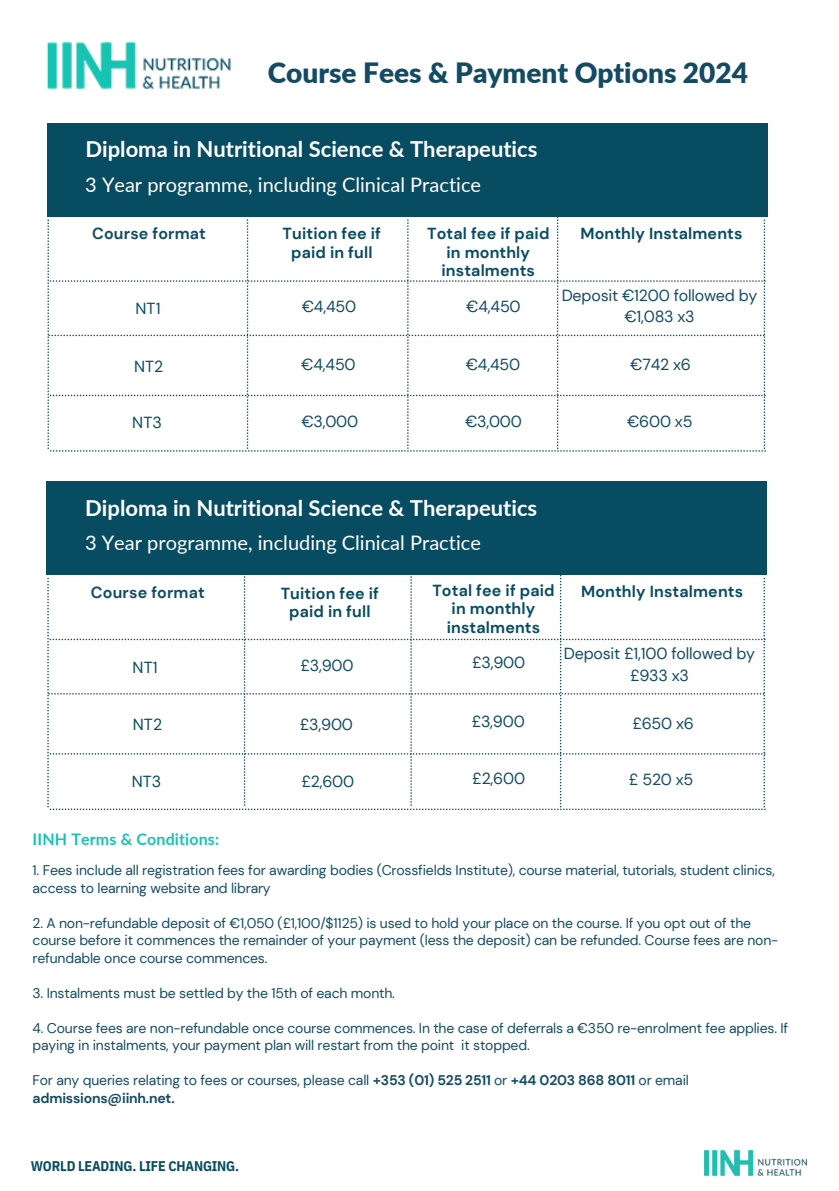
<style>
.page{position:relative;width:839px;height:1191px;background:#fff}
.page>*{position:absolute;margin:0;border:0;box-sizing:border-box;transform-origin:0 0}
.t1{font:900 28px "Lato";color:#144b62}
.t2{font:700 22px "Lato";color:#fff}
.t3{font:20px "Lato";color:#fff}
.t4{font:16px/21.4px "DM Sans";letter-spacing:-.015em;color:#144b62;text-align:center}
.t5{font:700 16px/18.6px "DM Sans";letter-spacing:.01em;color:#084c61;text-align:center}
.t6{font:700 16px "DM Sans";letter-spacing:.01em;color:#144b62}
.t7{font:700 16px "Lato";letter-spacing:.01em;color:#17c3b2}
.t8{font:16px "DM Sans";letter-spacing:.01em;color:#084c61}
.t9{font:14px/17.6px "DM Sans";letter-spacing:-.015em;color:#144b62}
.t10{font:700 14px "IBM Plex Sans Cond";letter-spacing:-.015em;color:#084c61}
.s1{font-weight:700}
</style>
<div class="page">
<img style="left:46px;top:42px;width:185px;height:48px">
<div style="left:47px;top:123px;width:720px;height:93px;background:#084c61"></div>
<svg style="left:47px;top:216px;width:718px;height:236px"></svg>
<img style="left:704px;top:1150px;width:102px;height:26px">
<div style="left:47px;top:482px;width:720px;height:93px;background:#084c61"></div>
<svg style="left:47px;top:575px;width:718px;height:235px"></svg>
<h6 class="t1" style="left:268px;top:55px;width:481px">Course Fees &amp; Payment Options 2024</h6>
<h6 class="t2" style="left:85px;top:135px;width:453px">Diploma in Nutritional Science &amp; Therapeutics</h6>
<h6 class="t3" style="left:85px;top:172px;width:397px">3 Year programme, including Clinical Practice</h6>
<h5 class="t6" style="left:92px;top:223px;width:115px">Course format</h5>
<h5 class="t5" style="left:282px;top:224px;width:100px">Tuition fee if paid in full</h5>
<h6 class="t5" style="left:427px;top:224px;width:124px">Total fee if paid in monthly instalments</h6>
<h6 class="t8" style="left:135px;top:299px;width:27px">NT1</h6>
<h6 class="t5" style="left:580px;top:224px;width:164px">Monthly Instalments</h6>
<h6 class="t4" style="left:302px;top:295px;width:56px">€4,450</h6>
<h4 class="t4" style="left:466px;top:295px;width:56px">€4,450</h4>
<h6 class="t4" style="left:561px;top:285px;width:197px">Deposit €1200 followed by €1,083 x3</h6>
<h3 class="t8" style="left:134px;top:356px;width:31px">NT2</h3>
<h5 class="t8" style="left:132px;top:412px;width:31px">NT3</h5>
<h5 class="t4" style="left:301px;top:354px;width:56px">€4,450</h5>
<h5 class="t4" style="left:466px;top:354px;width:56px">€4,450</h5>
<h5 class="t4" style="left:630px;top:354px;width:62px">€742 x6</h5>
<h6 class="t4" style="left:301px;top:411px;width:58px">€3,000</h6>
<h4 class="t4" style="left:465px;top:411px;width:58px">€3,000</h4>
<h2 class="t4" style="left:627px;top:411px;width:67px">€600 x5</h2>
<h4 class="t2" style="left:85px;top:494px;width:453px">Diploma in Nutritional Science &amp; Therapeutics</h4>
<p class="t3" style="left:85px;top:531px;width:397px">3 Year programme, including Clinical Practice</p>
<h6 class="t6" style="left:91px;top:582px;width:115px">Course format</h6>
<h4 class="t5" style="left:281px;top:584px;width:100px">Tuition fee if paid in full</h4>
<h6 class="t5" style="left:432px;top:581px;width:124px">Total fee if paid in monthly instalments</h6>
<h6 class="t8" style="left:132px;top:657px;width:27px">NT1</h6>
<h6 class="t5" style="left:581px;top:583px;width:164px">Monthly Instalments</h6>
<h4 class="t4" style="left:300px;top:655px;width:55px">£3,900</h4>
<h6 class="t4" style="left:472px;top:652px;width:55px">£3,900</h6>
<h6 class="t4" style="left:564px;top:643px;width:193px">Deposit £1,100 followed by £933 x3</h6>
<p class="t8" style="left:133px;top:714px;width:31px">NT2</p>
<p class="t8" style="left:132px;top:771px;width:31px">NT3</p>
<h4 class="t7" style="left:33px;top:829px;width:188px">IINH Terms &amp; Conditions:</h4>
<p class="t4" style="left:300px;top:714px;width:55px">£3,900</p>
<p class="t4" style="left:471px;top:711px;width:55px">£3,900</p>
<p class="t4" style="left:632px;top:712px;width:63px">£650 x6</p>
<h6 class="t4" style="left:301px;top:770px;width:54px">£2,600</h6>
<h5 class="t4" style="left:472px;top:768px;width:54px">£2,600</h5>
<p class="t4" style="left:629px;top:769px;width:66px">£ 520 x5</p>
<h1 class="t9" style="left:33px;top:862px;width:743px">1. Fees include all registration fees for awarding bodies (Crossfields Institute), course material, tutorials, student clinics, access to learning website and library</h1>
<h2 class="t9" style="left:33px;top:914px;width:747px">2. A non-refundable deposit of €1,050 (£1,100/$1125) is used to hold your place on the course. If you opt out of the course before it commences the remainder of your payment (less the deposit) can be refunded. Course fees are non&shy;refundable once course commences.</h2>
<h3 class="t9" style="left:33px;top:984px;width:364px">3. Instalments must be settled by the 15th of each month.</h3>
<h5 class="t9" style="left:33px;top:1019px;width:757px">4. Course fees are non-refundable once course commences. In the case of deferrals a €350 re-enrolment fee applies. If paying in instalments, your payment plan will restart from the point it stopped.</h5>
<h5 class="t9" style="left:33px;top:1072px;width:657px">For any queries relating to fees or courses, please call <span class="s1">+353 (01) 525 2511</span> or <span class="s1">+44 0203 868 8011</span> or email <span class="s1">admissions@iinh.net.</span></h5>
<h6 class="t10" style="left:31px;top:1156px;width:210px">WORLD LEADING. LIFE CHANGING.</h6>
</div>
